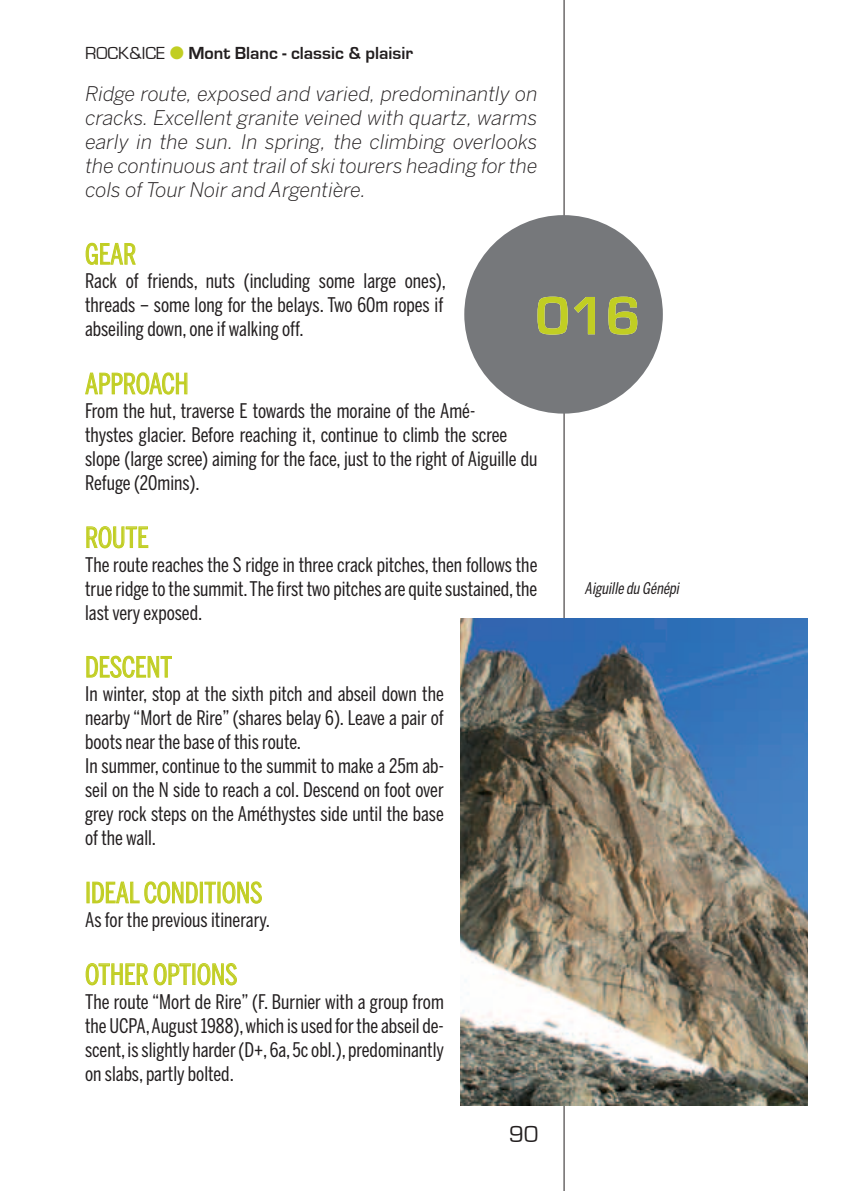
<style>
.page{position:relative;width:851px;height:1191px;background:#fff}
.page>*{position:absolute;margin:0;border:0;box-sizing:border-box;transform-origin:0 0}
.t1{font:700 56px "Eurostile";color:#c1ce23}
.t2{font:28px "Benton Sans Comp";color:#c1ce23}
.t3{font:24px "Eurostile";color:#231f20}
.t4{font:20px/24px "Benton Sans Comp";color:#231f20}
.t5{font:italic 300 20px/24px "Benton Sans";color:#231f20;text-align:justify}
.t6{font:700 18px "Eurostile";color:#231f20}
.t7{font:18px "Eurostile";color:#231f20}
.t8{font:italic 16px "Benton Sans Comp";color:#231f20}
</style>
<div class="page">
<hr style="left:563px;top:369px;width:1px;height:822px;background:#231f20">
<hr style="left:563px;top:1px;width:1px;height:272px;background:#231f20">
<img style="left:461px;top:618px;width:346px;height:488px">
<svg style="left:464px;top:215px;width:198px;height:198px"></svg>
<svg style="left:86px;top:242px;width:50px;height:23px"></svg>
<svg style="left:85px;top:372px;width:102px;height:22px"></svg>
<svg style="left:86px;top:526px;width:62px;height:22px"></svg>
<svg style="left:86px;top:656px;width:86px;height:22px"></svg>
<svg style="left:92px;top:881px;width:106px;height:22px"></svg>
<div style="left:200px;top:882px;width:3px;height:21px;border:1px solid #c1ce23"></div>
<svg style="left:204px;top:881px;width:12px;height:22px"></svg>
<svg style="left:222px;top:881px;width:40px;height:22px"></svg>
<svg style="left:86px;top:963px;width:62px;height:22px"></svg>
<svg style="left:154px;top:963px;width:37px;height:22px"></svg>
<svg style="left:197px;top:963px;width:40px;height:22px"></svg>
<p class="t7" style="left:85px;top:44px;width:81px">ROCK&amp;ICE</p>
<p class="t6" style="left:188px;top:44px;width:226px">Mont Blanc - classic &amp; plaisir</p>
<p class="t5" style="left:85px;top:82px;width:454px">Ridge route, exposed and varied, predominantly on cracks. Excellent granite veined with quartz, warms early in the sun. In spring, the climbing overlooks the continuous ant trail of ski tourers heading for the cols of Tour Noir and Argentière.</p>
<h2 class="t2" style="left:85px;top:238px;width:53px">GEAR</h2>
<p class="t4" style="left:85px;top:269px;width:362px">Rack of friends, nuts (including some large ones), threads – some long for the belays. Two 60m ropes if abseiling down, one if walking off.</p>
<h2 class="t2" style="left:85px;top:367px;width:105px">APPROACH</h2>
<p class="t4" style="left:85px;top:398px;width:453px">From the hut, traverse E towards the moraine of the Amé-<br>thystes glacier. Before reaching it, continue to climb the scree slope (large scree) aiming for the face, just to the right of Aiguille du Refuge (20mins).</p>
<h2 class="t2" style="left:85px;top:521px;width:65px">ROUTE</h2>
<p class="t4" style="left:85px;top:552px;width:454px;text-align:justify">The route reaches the S ridge in three crack pitches, then follows the true ridge to the summit. The first two pitches are quite sustained, the last very exposed.</p>
<h2 class="t2" style="left:85px;top:651px;width:88px">DESCENT</h2>
<p class="t4" style="left:85px;top:682px;width:360px">In winter, stop at the sixth pitch and abseil down the nearby “Mort de Rire” (shares belay 6). Leave a pair of boots near the base of this route.<br>In summer, continue to the summit to make a 25m ab&shy;seil on the N side to reach a col. Descend on foot over grey rock steps on the Améthystes side until the base of the wall.</p>
<h2 class="t2" style="left:85px;top:876px;width:179px">IDEAL CONDITIONS</h2>
<p class="t4" style="left:85px;top:907px;width:186px">As for the previous itinerary.</p>
<h2 class="t2" style="left:85px;top:958px;width:154px">OTHER OPTIONS</h2>
<p class="t4" style="left:85px;top:989px;width:360px;text-align:justify">The route “Mort de Rire” (F. Burnier with a group from the UCPA, August 1988), which is used for the abseil de&shy;scent, is slightly harder (D+, 6a, 5c obl.), predominantly on slabs, partly bolted.</p>
<h1 class="t1" style="left:535px;top:289px;width:107px">016</h1>
<p class="t8" style="left:584px;top:579px;width:99px">Aiguille du Génépi</p>
<p class="t3" style="left:509px;top:1122px;width:31px">90</p>
</div>
